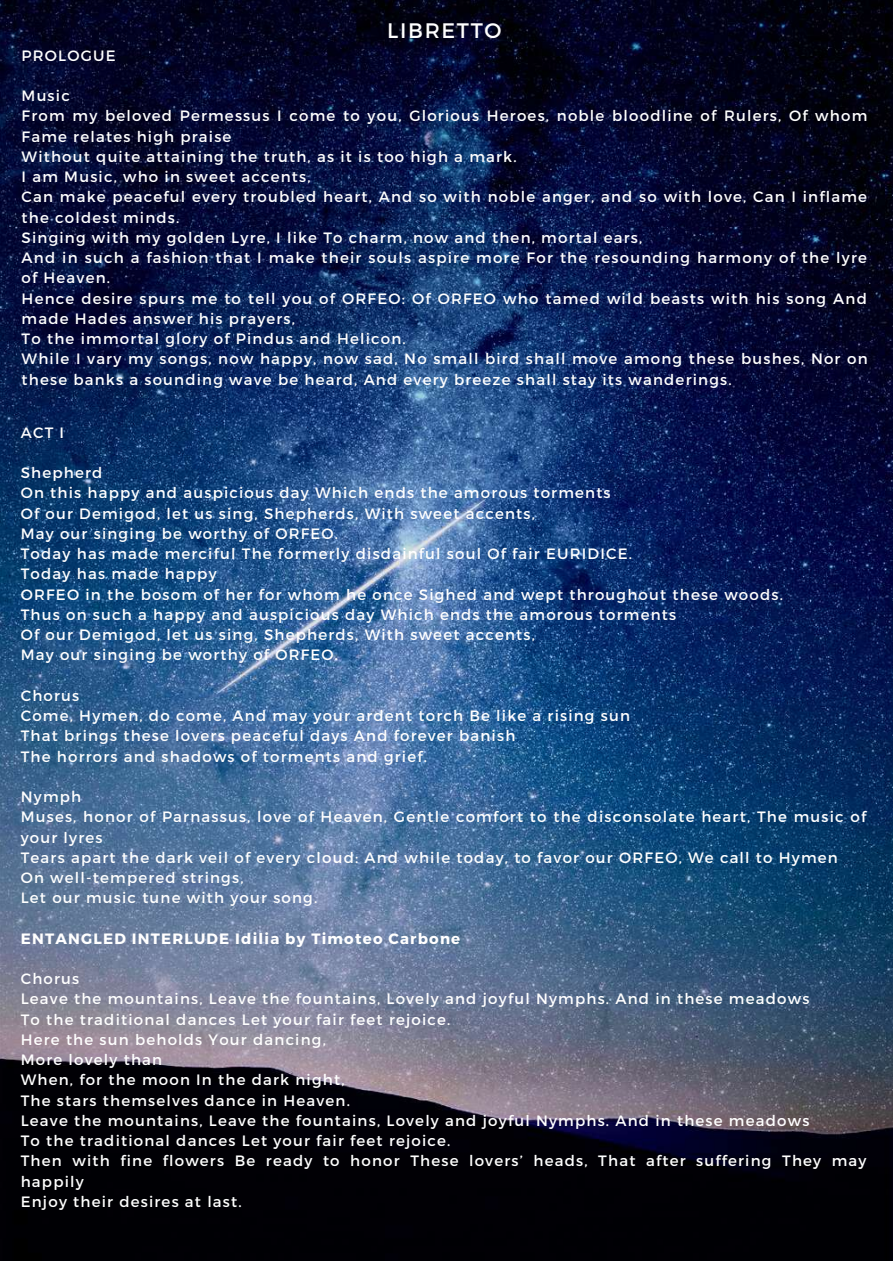
<style>
.page{position:relative;width:893px;height:1264px;background:#fff}
.page>*{position:absolute;margin:0;border:0;box-sizing:border-box;transform-origin:0 0}
.t1{font:21px "Montserrat";letter-spacing:.08em;color:#fff}
.t2{font:15px/20.2px "Montserrat";letter-spacing:.08em;color:#fff}
.t3{font:700 15px "Montserrat";letter-spacing:.08em;color:#fff}
</style>
<div class="page">
<img style="left:0;top:0;width:892px;height:1260px">
<h1 class="t1" style="left:387px;top:17px;width:116px">LIBRETTO</h1>
<p class="t2" style="left:22px;top:44px;width:96px">PROLOGUE</p>
<p class="t2" style="left:22px;top:85px;width:847px">Music<br>From my beloved Permessus I come to you, Glorious Heroes, noble bloodline of Rulers, Of whom Fame relates high praise<br>Without quite attaining the truth, as it is too high a mark.<br>I am Music, who in sweet accents,<br>Can make peaceful every troubled heart, And so with noble anger, and so with love, Can I inflame the coldest minds.<br>Singing with my golden Lyre, I like To charm, now and then, mortal ears,<br>And in such a fashion that I make their souls aspire more For the resounding harmony of the lyre of Heaven.<br>Hence desire spurs me to tell you of ORFEO: Of ORFEO who tamed wild beasts with his song And made Hades answer his prayers,<br>To the immortal glory of Pindus and Helicon.<br>While I vary my songs, now happy, now sad, No small bird shall move among these bushes, Nor on these banks a sounding wave be heard, And every breeze shall stay its wanderings.</p>
<p class="t2" style="left:21px;top:421px;width:45px">ACT I</p>
<p class="t2" style="left:21px;top:462px;width:763px">Shepherd<br>On this happy and auspicious day Which ends the amorous torments<br>Of our Demigod, let us sing, Shepherds, With sweet accents,<br>May our singing be worthy of ORFEO.<br>Today has made merciful The formerly disdainful soul Of fair EURIDICE.<br>Today has made happy<br>ORFEO in the bosom of her for whom he once Sighed and wept throughout these woods.<br>Thus on such a happy and auspicious day Which ends the amorous torments<br>Of our Demigod, let us sing, Shepherds, With sweet accents,<br>May our singing be worthy of ORFEO.</p>
<p class="t2" style="left:21px;top:684px;width:610px">Chorus<br>Come, Hymen, do come, And may your ardent torch Be like a rising sun That brings these lovers peaceful days And forever banish<br>The horrors and shadows of torments and grief.</p>
<p class="t2" style="left:21px;top:785px;width:846px">Nymph<br>Muses, honor of Parnassus, love of Heaven, Gentle comfort to the disconsolate heart, The music of your lyres<br>Tears apart the dark veil of every cloud: And while today, to favor our ORFEO, We call to Hymen<br>On well-tempered strings,<br>Let our music tune with your song.</p>
<p class="t3" style="left:21px;top:928px;width:441px">ENTANGLED INTERLUDE Idilia by Timoteo Carbone</p>
<p class="t2" style="left:21px;top:968px;width:847px">Chorus<br>Leave the mountains, Leave the fountains, Lovely and joyful Nymphs. And in these meadows<br>To the traditional dances Let your fair feet rejoice.<br>Here the sun beholds Your dancing,<br>More lovely than<br>When, for the moon In the dark night,<br>The stars themselves dance in Heaven.<br>Leave the mountains, Leave the fountains, Lovely and joyful Nymphs. And in these meadows<br>To the traditional dances Let your fair feet rejoice.<br>Then with fine flowers Be ready to honor These lovers’ heads, That after suffering They may happily<br>Enjoy their desires at last.</p>
</div>
